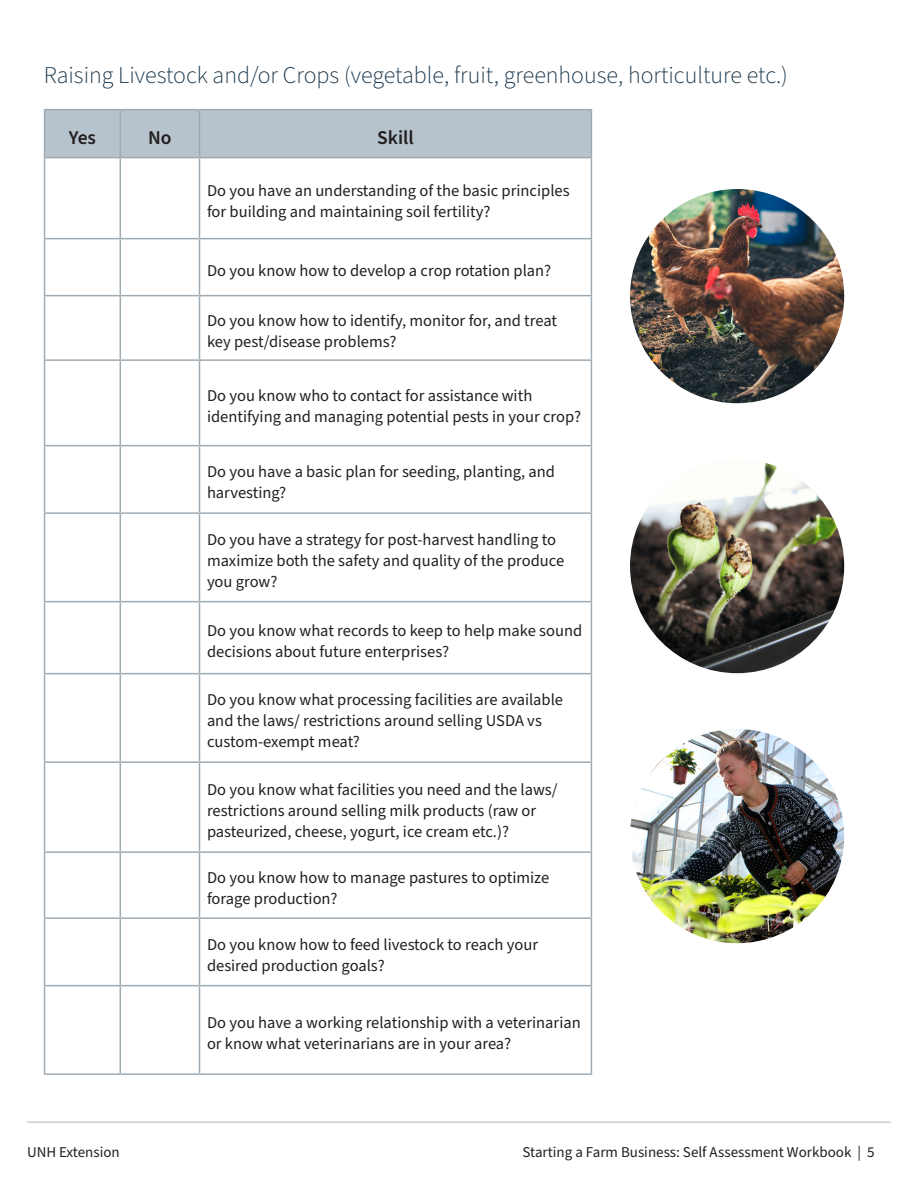
<style>
.page{position:relative;width:918px;height:1188px;background:#fff}
.page>*{position:absolute;margin:0;border:0;box-sizing:border-box;transform-origin:0 0}
.Section_Header{font:300 24px "Source Sans Pro";color:#1a374b}
.Table_Headers{font:600 19.5px "Source Sans Pro";color:#231f20}
.Table_Body{font:16.5px/21px "Source Sans Pro";color:#231f20}
.t1{font:15px "Source Sans Pro";color:#231f20}
</style>
<div class="page">
<hr style="left:27px;top:1121px;width:864px;height:2px;background:#c9d0d5">
<div style="left:45px;top:110px;width:546px;height:48px;background:#b7c3cc"></div>
<hr style="left:44px;top:109px;width:76px;height:1px;background:#9faab2">
<hr style="left:44px;top:110px;width:1px;height:47px;background:#9faab2">
<hr style="left:120px;top:109px;width:79px;height:1px;background:#9faab2">
<hr style="left:120px;top:110px;width:1px;height:47px;background:#9faab2">
<hr style="left:200px;top:109px;width:392px;height:1px;background:#9faab2">
<hr style="left:199px;top:110px;width:1px;height:47px;background:#9faab2">
<hr style="left:591px;top:110px;width:1px;height:47px;background:#9faab2">
<hr style="left:44px;top:157px;width:76px;height:1px;background:#9faab2">
<hr style="left:44px;top:158px;width:1px;height:80px;background:#9faab2">
<hr style="left:120px;top:157px;width:79px;height:1px;background:#9faab2">
<hr style="left:120px;top:158px;width:1px;height:80px;background:#9faab2">
<hr style="left:200px;top:157px;width:392px;height:1px;background:#9faab2">
<hr style="left:199px;top:158px;width:1px;height:80px;background:#9faab2">
<hr style="left:591px;top:158px;width:1px;height:80px;background:#9faab2">
<hr style="left:44px;top:238px;width:76px;height:1px;background:#9faab2">
<hr style="left:44px;top:239px;width:1px;height:56px;background:#9faab2">
<hr style="left:120px;top:238px;width:79px;height:1px;background:#9faab2">
<hr style="left:120px;top:239px;width:1px;height:56px;background:#9faab2">
<hr style="left:200px;top:238px;width:392px;height:1px;background:#9faab2">
<hr style="left:199px;top:239px;width:1px;height:56px;background:#9faab2">
<hr style="left:591px;top:239px;width:1px;height:56px;background:#9faab2">
<hr style="left:44px;top:295px;width:76px;height:1px;background:#9faab2">
<hr style="left:44px;top:296px;width:1px;height:63px;background:#9faab2">
<hr style="left:120px;top:295px;width:79px;height:1px;background:#9faab2">
<hr style="left:120px;top:296px;width:1px;height:63px;background:#9faab2">
<hr style="left:200px;top:295px;width:392px;height:1px;background:#9faab2">
<hr style="left:199px;top:296px;width:1px;height:63px;background:#9faab2">
<hr style="left:591px;top:296px;width:1px;height:63px;background:#9faab2">
<hr style="left:44px;top:359px;width:76px;height:2px;background:#9faab2">
<hr style="left:44px;top:361px;width:1px;height:84px;background:#9faab2">
<hr style="left:120px;top:359px;width:79px;height:2px;background:#9faab2">
<hr style="left:120px;top:361px;width:1px;height:84px;background:#9faab2">
<hr style="left:200px;top:359px;width:392px;height:2px;background:#9faab2">
<hr style="left:199px;top:361px;width:1px;height:84px;background:#9faab2">
<hr style="left:591px;top:361px;width:1px;height:84px;background:#9faab2">
<hr style="left:44px;top:445px;width:76px;height:1px;background:#9faab2">
<hr style="left:44px;top:446px;width:1px;height:66px;background:#9faab2">
<hr style="left:120px;top:445px;width:79px;height:1px;background:#9faab2">
<hr style="left:120px;top:446px;width:1px;height:66px;background:#9faab2">
<hr style="left:200px;top:445px;width:392px;height:1px;background:#9faab2">
<hr style="left:199px;top:446px;width:1px;height:66px;background:#9faab2">
<hr style="left:591px;top:446px;width:1px;height:66px;background:#9faab2">
<hr style="left:44px;top:512px;width:76px;height:2px;background:#9faab2">
<hr style="left:44px;top:514px;width:1px;height:87px;background:#9faab2">
<hr style="left:120px;top:512px;width:79px;height:2px;background:#9faab2">
<hr style="left:120px;top:514px;width:1px;height:87px;background:#9faab2">
<hr style="left:200px;top:512px;width:392px;height:2px;background:#9faab2">
<hr style="left:199px;top:514px;width:1px;height:87px;background:#9faab2">
<hr style="left:591px;top:514px;width:1px;height:87px;background:#9faab2">
<hr style="left:44px;top:601px;width:76px;height:1px;background:#9faab2">
<hr style="left:44px;top:602px;width:1px;height:71px;background:#9faab2">
<hr style="left:120px;top:601px;width:79px;height:1px;background:#9faab2">
<hr style="left:120px;top:602px;width:1px;height:71px;background:#9faab2">
<hr style="left:200px;top:601px;width:392px;height:1px;background:#9faab2">
<hr style="left:199px;top:602px;width:1px;height:71px;background:#9faab2">
<hr style="left:591px;top:602px;width:1px;height:71px;background:#9faab2">
<hr style="left:44px;top:673px;width:76px;height:1px;background:#9faab2">
<hr style="left:44px;top:674px;width:1px;height:87px;background:#9faab2">
<hr style="left:120px;top:673px;width:79px;height:1px;background:#9faab2">
<hr style="left:120px;top:674px;width:1px;height:87px;background:#9faab2">
<hr style="left:200px;top:673px;width:392px;height:1px;background:#9faab2">
<hr style="left:199px;top:674px;width:1px;height:87px;background:#9faab2">
<hr style="left:591px;top:674px;width:1px;height:87px;background:#9faab2">
<hr style="left:44px;top:761px;width:76px;height:2px;background:#9faab2">
<hr style="left:44px;top:763px;width:1px;height:88px;background:#9faab2">
<hr style="left:120px;top:761px;width:79px;height:2px;background:#9faab2">
<hr style="left:120px;top:763px;width:1px;height:88px;background:#9faab2">
<hr style="left:200px;top:761px;width:392px;height:2px;background:#9faab2">
<hr style="left:199px;top:763px;width:1px;height:88px;background:#9faab2">
<hr style="left:591px;top:763px;width:1px;height:88px;background:#9faab2">
<hr style="left:44px;top:851px;width:76px;height:2px;background:#9faab2">
<hr style="left:44px;top:853px;width:1px;height:64px;background:#9faab2">
<hr style="left:120px;top:851px;width:79px;height:2px;background:#9faab2">
<hr style="left:120px;top:853px;width:1px;height:64px;background:#9faab2">
<hr style="left:200px;top:851px;width:392px;height:2px;background:#9faab2">
<hr style="left:199px;top:853px;width:1px;height:64px;background:#9faab2">
<hr style="left:591px;top:853px;width:1px;height:64px;background:#9faab2">
<hr style="left:44px;top:917px;width:76px;height:2px;background:#9faab2">
<hr style="left:44px;top:919px;width:1px;height:66px;background:#9faab2">
<hr style="left:120px;top:917px;width:79px;height:2px;background:#9faab2">
<hr style="left:120px;top:919px;width:1px;height:66px;background:#9faab2">
<hr style="left:200px;top:917px;width:392px;height:2px;background:#9faab2">
<hr style="left:199px;top:919px;width:1px;height:66px;background:#9faab2">
<hr style="left:591px;top:919px;width:1px;height:66px;background:#9faab2">
<hr style="left:44px;top:985px;width:76px;height:1px;background:#9faab2">
<hr style="left:44px;top:986px;width:1px;height:87px;background:#9faab2">
<hr style="left:120px;top:985px;width:79px;height:1px;background:#9faab2">
<hr style="left:120px;top:986px;width:1px;height:87px;background:#9faab2">
<hr style="left:200px;top:985px;width:392px;height:1px;background:#9faab2">
<hr style="left:199px;top:986px;width:1px;height:87px;background:#9faab2">
<hr style="left:591px;top:986px;width:1px;height:87px;background:#9faab2">
<hr style="left:44px;top:1073px;width:76px;height:2px;background:#9faab2">
<hr style="left:120px;top:1073px;width:79px;height:2px;background:#9faab2">
<hr style="left:200px;top:1073px;width:392px;height:2px;background:#9faab2">
<img style="left:630px;top:189px;width:214px;height:214px;border-radius:107px">
<img style="left:630px;top:459px;width:214px;height:214px;border-radius:107px">
<img style="left:630px;top:729px;width:214px;height:214px;border-radius:107px">
<p class="Section_Header" style="left:44px;top:59px;width:746px">Raising Livestock and/or Crops (vegetable, fruit, greenhouse, horticulture etc.)</p>
<p class="Table_Headers" style="left:69px;top:124px;width:29px">Yes</p>
<p class="Table_Headers" style="left:148px;top:124px;width:25px">No</p>
<p class="Table_Headers" style="left:377px;top:124px;width:38px">Skill</p>
<p class="Table_Body" style="left:207px;top:181px;width:364px">Do you have an understanding of the basic principles for building and maintaining soil fertility?</p>
<p class="Table_Body" style="left:207px;top:260px;width:346px">Do you know how to develop a crop rotation plan?</p>
<p class="Table_Body" style="left:207px;top:310px;width:352px">Do you know how to identify, monitor for, and treat key pest/disease problems?</p>
<p class="Table_Body" style="left:207px;top:385px;width:376px">Do you know who to contact for assistance with identifying and managing potential pests in your crop?</p>
<p class="Table_Body" style="left:207px;top:462px;width:349px">Do you have a basic plan for seeding, planting, and harvesting?</p>
<p class="Table_Body" style="left:207px;top:529px;width:359px">Do you have a strategy for post-harvest handling to maximize both the safety and quality of the produce you grow?</p>
<p class="Table_Body" style="left:207px;top:620px;width:377px">Do you know what records to keep to help make sound decisions about future enterprises?</p>
<p class="Table_Body" style="left:207px;top:690px;width:358px">Do you know what processing facilities are available and the laws/ restrictions around selling USDA vs custom-exempt meat?</p>
<p class="Table_Body" style="left:207px;top:779px;width:352px">Do you know what facilities you need and the laws/ restrictions around selling milk products (raw or pasteurized, cheese, yogurt, ice cream etc.)?</p>
<p class="Table_Body" style="left:207px;top:868px;width:344px">Do you know how to manage pastures to optimize forage production?</p>
<p class="Table_Body" style="left:207px;top:934px;width:333px">Do you know how to feed livestock to reach your desired production goals?</p>
<p class="Table_Body" style="left:207px;top:1012px;width:375px">Do you have a working relationship with a veterinarian or know what veterinarians are in your area?</p>
<p class="t1" style="left:27px;top:1142px;width:94px">UNH Extension</p>
<p class="t1" style="left:523px;top:1142px;width:353px">Starting a Farm Business: Self Assessment Workbook | 5</p>
</div>
